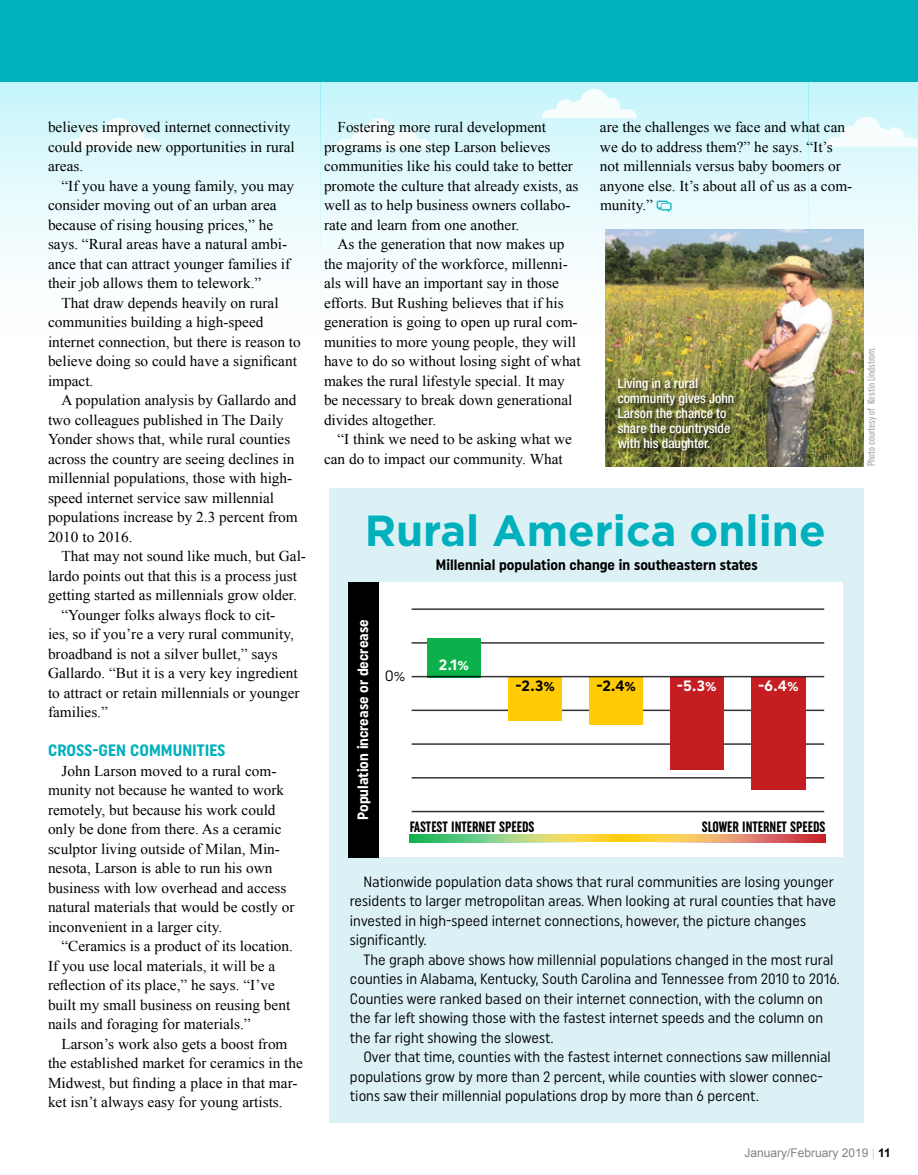
<style>
.page{position:relative;width:918px;height:1175px;background:#fff}
.page>*{position:absolute;margin:0;border:0;box-sizing:border-box;transform-origin:0 0}
.t1{font:700 43.5px "Gotham";color:#00b0bd}
.t2{font:700 16.5px "Uniform Condensed";color:#00b0bd}
.t3{font:15px/19.5px "Times New Roman";color:#000}
.t4{font:15px/19.5px "Uniform Condensed";color:#000}
.t5{font:700 15px "Uniform Condensed";color:#000}
.t6{font:700 extra-condensed 15px "Uniform";color:#000}
.t7{font:700 15px "Uniform Condensed";color:#fff}
.t8{font:700 15px "Uniform";color:#fff}
.t9{font:700 15px "Uniform";color:#000}
.t10{font:15px "Uniform";color:#000}
.t11{font:500 condensed 13.5px/15px "Helvetica Neue LT Std";color:#fff}
.t12{font:12px "Arial";color:#808285}
.t13{font:extra-condensed 10.5px "Uniform";color:#939598}
.s1{color:#d1d3d4}
.s2{font-weight:700;color:#000}
</style>
<div class="page">
<svg style="left:809px;top:81px;width:109px;height:176px;background:#ddf8fc"></svg>
<svg style="left:824px;top:117px;width:94px;height:29px"></svg>
<svg style="left:321px;top:81px;width:488px;height:261px"></svg>
<svg style="left:542px;top:89px;width:95px;height:29px"></svg>
<svg style="left:336px;top:118px;width:96px;height:30px"></svg>
<svg style="left:0;top:81px;width:321px;height:209px"></svg>
<svg style="left:66px;top:118px;width:95px;height:30px"></svg>
<div style="left:0;top:0;width:918px;height:81px;background:#00b0bd"></div>
<div style="left:330px;top:488px;width:534px;height:634px;background:#dcf1f5"></div>
<img style="left:606px;top:229px;width:258px;height:237px">
<div style="left:351px;top:582px;width:492px;height:274px;background:#fff"></div>
<hr style="left:412px;top:810px;width:412px;height:2px;background:#000">
<hr style="left:412px;top:777px;width:412px;height:1px;background:#000">
<hr style="left:412px;top:743px;width:412px;height:2px;background:#000">
<hr style="left:412px;top:709px;width:412px;height:2px;background:#000">
<hr style="left:412px;top:642px;width:412px;height:1px;background:#000">
<hr style="left:412px;top:608px;width:412px;height:2px;background:#000">
<div style="left:427px;top:637px;width:54px;height:40px;background:#0db14b"></div>
<div style="left:508px;top:677px;width:54px;height:44px;background:#ffcb05"></div>
<div style="left:589px;top:677px;width:54px;height:48px;background:#ffcb05"></div>
<div style="left:670px;top:677px;width:54px;height:92px;background:#c61d23"></div>
<div style="left:751px;top:677px;width:54px;height:113px;background:#c61d23"></div>
<hr style="left:412px;top:676px;width:412px;height:1px;background:#000">
<div style="left:617px;top:378px;width:122px;height:78px;background:#000;opacity:.75"></div>
<svg style="left:410px;top:834px;width:70px;height:8px"></svg>
<svg style="left:764px;top:834px;width:61px;height:8px"></svg>
<svg style="left:480px;top:834px;width:284px;height:8px;background:#e4c85c"></svg>
<div style="left:348px;top:582px;width:31px;height:276px;background:#000"></div>
<svg style="left:657px;top:200px;width:15px;height:12px"></svg>
<p class="t3" style="left:48px;top:117px;width:248px">believes improved internet connectivity could provide new opportunities in rural areas.</p>
<p class="t3" style="left:48px;top:176px;width:248px;text-indent:13px">“If you have a young family, you may consider moving out of an urban area because of rising housing prices,” he says. “Rural areas have a natural ambi&shy;ance that can attract younger families if their job allows them to telework.”</p>
<p class="t3" style="left:48px;top:293px;width:254px;text-indent:13px">That draw depends heavily on rural communities building a high-speed internet connection, but there is reason to believe doing so could have a significant impact.</p>
<p class="t3" style="left:48px;top:390px;width:251px;text-indent:13px">A population analysis by Gallardo and two colleagues published in The Daily Yonder shows that, while rural counties across the country are seeing declines in millennial populations, those with high&shy;speed internet service saw millennial populations increase by 2.3 percent from 2010 to 2016.</p>
<p class="t3" style="left:61px;top:546px;width:246px">That may not sound like much, but Gal-</p>
<p class="t3" style="left:48px;top:566px;width:251px">lardo points out that this is a process just</p>
<p class="t3" style="left:48px;top:585px;width:251px">getting started as millennials grow older.</p>
<p class="t3" style="left:61px;top:605px;width:215px">“Younger folks always flock to cit-</p>
<p class="t3" style="left:48px;top:624px;width:247px">ies, so if you’re a very rural community,</p>
<p class="t3" style="left:48px;top:644px;width:231px">broadband is not a silver bullet,” says</p>
<p class="t3" style="left:48px;top:663px;width:251px">Gallardo. “But it is a very key ingredient</p>
<p class="t3" style="left:48px;top:683px;width:253px">to attract or retain millennials or younger</p>
<p class="t3" style="left:48px;top:702px;width:61px">families.”</p>
<p class="t2" style="left:48px;top:740px;width:179px">CROSS-GEN COMMUNITIES</p>
<p class="t3" style="left:48px;top:761px;width:248px;text-indent:14px">John Larson moved to a rural com&shy;munity not because he wanted to work remotely, but because his work could only be done from there. As a ceramic sculptor living outside of Milan, Min&shy;nesota, Larson is able to run his own business with low overhead and access natural materials that would be costly or inconvenient in a larger city.</p>
<p class="t3" style="left:48px;top:936px;width:247px;text-indent:13px">“Ceramics is a product of its location.<br>If you use local materials, it will be a reflection of its place,” he says. “I’ve built my small business on reusing bent nails and foraging for materials.”</p>
<p class="t3" style="left:48px;top:1034px;width:256px;text-indent:13px">Larson’s work also gets a boost from the established market for ceramics in the Midwest, but finding a place in that mar&shy;ket isn’t always easy for young artists.</p>
<p class="t3" style="left:324px;top:117px;width:256px;text-indent:14px">Fostering more rural development programs is one step Larson believes communities like his could take to better promote the culture that already exists, as well as to help business owners collabo&shy;rate and learn from one another.</p>
<p class="t3" style="left:324px;top:234px;width:258px;text-indent:13px">As the generation that now makes up the majority of the workforce, millenni&shy;als will have an important say in those efforts. But Rushing believes that if his generation is going to open up rural com&shy;munities to more young people, they will have to do so without losing sight of what makes the rural lifestyle special. It may be necessary to break down generational divides altogether.</p>
<p class="t3" style="left:324px;top:429px;width:250px;text-indent:13px">“I think we need to be asking what we can do to impact our community. What</p>
<p class="t3" style="left:600px;top:117px;width:254px">are the challenges we face and what can we do to address them?” he says. “It’s not millennials versus baby boomers or anyone else. It’s about all of us as a com&shy;munity.”</p>
<p class="t11" style="left:618px;top:376px;width:118px">Living in a rural community gives John<br>Larson the chance to share the countryside with his daughter.</p>
<p class="t13" style="left:865px;top:466px;width:120px;rotate:-90deg">Photo courtesy of Kirstin Lindstrom.</p>
<h1 class="t1" style="left:365px;top:505px;width:462px">Rural America online</h1>
<p class="t5" style="left:436px;top:556px;width:323px">Millennial population change in southeastern states</p>
<p class="t7" style="left:354px;top:819px;width:202px;rotate:-90deg">Population increase or decrease</p>
<p class="t10" style="left:385px;top:666px;width:22px">0%</p>
<p class="t8" style="left:439px;top:655px;width:32px">2.1%</p>
<p class="t9" style="left:516px;top:677px;width:41px">-2.3%</p>
<p class="t9" style="left:596px;top:677px;width:41px">-2.4%</p>
<p class="t8" style="left:677px;top:677px;width:41px">-5.3%</p>
<p class="t8" style="left:758px;top:677px;width:42px">-6.4%</p>
<p class="t6" style="left:410px;top:818px;width:126px">FASTEST INTERNET SPEEDS</p>
<p class="t6" style="left:702px;top:818px;width:125px">SLOWER INTERNET SPEEDS</p>
<p class="t4" style="left:350px;top:871px;width:488px;text-indent:14px">Nationwide population data shows that rural communities are losing younger residents to larger metropolitan areas. When looking at rural counties that have invested in high-speed internet connections, however, the picture changes significantly.</p>
<p class="t4" style="left:350px;top:949px;width:491px;text-indent:14px">The graph above shows how millennial populations changed in the most rural counties in Alabama, Kentucky, South Carolina and Tennessee from 2010 to 2016.<br>Counties were ranked based on their internet connection, with the column on the far left showing those with the fastest internet speeds and the column on the far right showing the slowest.</p>
<p class="t4" style="left:350px;top:1047px;width:483px;text-indent:14px">Over that time, counties with the fastest internet connections saw millennial populations grow by more than 2 percent, while counties with slower connec&shy;tions saw their millennial populations drop by more than 6 percent.</p>
<p class="t12" style="left:744px;top:1144px;width:148px">January/February 2019 <span class="s1">|</span> <span class="s2">11</span></p>
</div>
